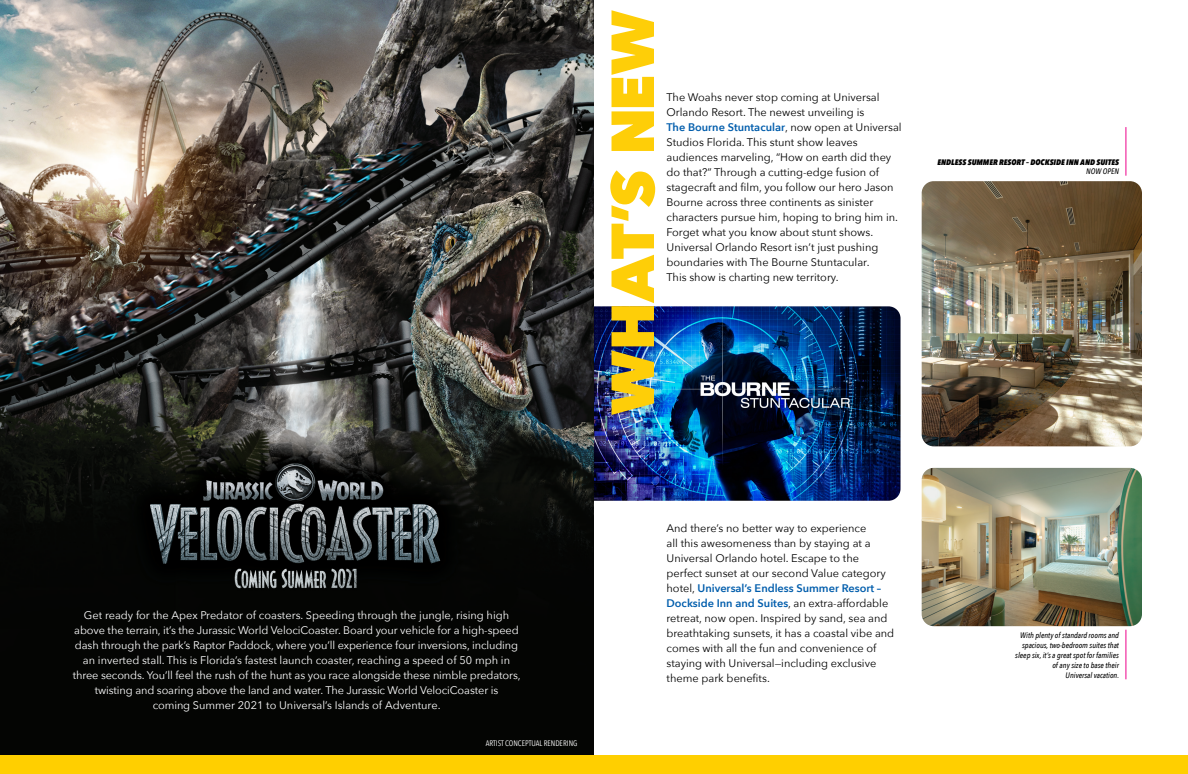
<style>
.page{position:relative;width:1188px;height:774px;background:#fff}
.page>*{position:absolute;margin:0;border:0;box-sizing:border-box;transform-origin:0 0}
.t1{font:800 60px "Avenir Next";color:#fece08}
.t2{font:11px/15px "Avenir Next";color:#000}
.t3{font:11px/15px "Avenir Next";letter-spacing:-.01em;color:#fff;text-align:center}
.t4{font:italic 500 8px "Avenir Next Condensed";color:#000}
.t5{font:italic 800 8px "Avenir Next Condensed";color:#000}
.t6{font:8px "Avenir Next Condensed";color:#fff}
.s1{font-weight:600;color:#015dac}
</style>
<div class="page">
<img style="left:594px;top:306px;width:307px;height:195px">
<img style="left:0;top:0;width:594px;height:755px">
<img style="left:922px;top:181px;width:220px;height:265px">
<img style="left:922px;top:468px;width:220px;height:158px">
<div style="left:0;top:755px;width:1188px;height:19px;background:#ffcf00"></div>
<hr style="left:1126px;top:630px;width:1px;height:49px;background:#ed028c">
<hr style="left:1126px;top:127px;width:1px;height:49px;background:#ed028c">
<p class="t1" style="left:596px;top:415px;width:406px;rotate:-90deg">WHAT’S NEW</p>
<p class="t2" style="left:667px;top:89px;width:215px">The Woahs never stop coming at Universal</p>
<p class="t2" style="left:667px;top:104px;width:199px">Orlando Resort. The newest unveiling is</p>
<p class="t2" style="left:667px;top:119px;width:237px"><span class="s1">The Bourne Stuntacular</span>, now open at Universal<br>Studios Florida. This stunt show leaves</p>
<p class="t2" style="left:667px;top:149px;width:226px">audiences marveling, “How on earth did they</p>
<p class="t2" style="left:667px;top:164px;width:229px">do that?” Through a cutting-edge fusion of stagecraft and film, you follow our hero Jason<br>Bourne across three continents as sinister</p>
<p class="t2" style="left:667px;top:209px;width:233px">characters pursue him, hoping to bring him in.<br>Forget what you know about stunt shows.</p>
<p class="t2" style="left:667px;top:239px;width:213px">Universal Orlando Resort isn’t just pushing boundaries with The Bourne Stuntacular.</p>
<p class="t2" style="left:667px;top:269px;width:174px">This show is charting new territory.</p>
<p class="t5" style="left:938px;top:157px;width:183px">ENDLESS SUMMER RESORT – DOCKSIDE INN AND SUITES</p>
<p class="t4" style="left:1086px;top:166px;width:34px">NOW OPEN</p>
<p class="t3" style="left:73px;top:607px;width:449px">Get ready for the Apex Predator of coasters. Speeding through the jungle, rising high above the terrain, it’s the Jurassic World VelociCoaster. Board your vehicle for a high-speed dash through the park’s Raptor Paddock, where you’ll experience four inversions, including an inverted stall. This is Florida’s fastest launch coaster, reaching a speed of 50 mph in three seconds. You’ll feel the rush of the hunt as you race alongside these nimble predators, twisting and soaring above the land and water. The Jurassic World VelociCoaster is</p>
<p class="t3" style="left:153px;top:697px;width:289px">coming Summer 2021 to Universal’s Islands of Adventure.</p>
<p class="t6" style="left:486px;top:736px;width:93px">ARTIST CONCEPTUAL RENDERING</p>
<p class="t2" style="left:667px;top:520px;width:201px">And there’s no better way to experience</p>
<p class="t2" style="left:667px;top:535px;width:206px">all this awesomeness than by staying at a</p>
<p class="t2" style="left:667px;top:550px;width:194px">Universal Orlando hotel. Escape to the</p>
<p class="t2" style="left:667px;top:565px;width:221px">perfect sunset at our second Value category</p>
<p class="t2" style="left:667px;top:580px;width:229px">hotel, <span class="s1">Universal’s Endless Summer Resort – Dockside Inn and Suites</span>, an extra-affordable retreat, now open. Inspired by sand, sea and breathtaking sunsets, it has a coastal vibe and comes with all the fun and convenience of</p>
<p class="t2" style="left:667px;top:655px;width:211px">staying with Universal—including exclusive theme park benefits.</p>
<p class="t4" style="left:1020px;top:630px;width:100px">With plenty of standard rooms and</p>
<p class="t4" style="left:1022px;top:640px;width:98px">spacious, two-bedroom suites that</p>
<p class="t4" style="left:1015px;top:650px;width:105px">sleep six, it’s a great spot for families</p>
<p class="t4" style="left:1052px;top:660px;width:68px">of any size to base their</p>
<p class="t4" style="left:1066px;top:670px;width:55px">Universal vacation.</p>
</div>
